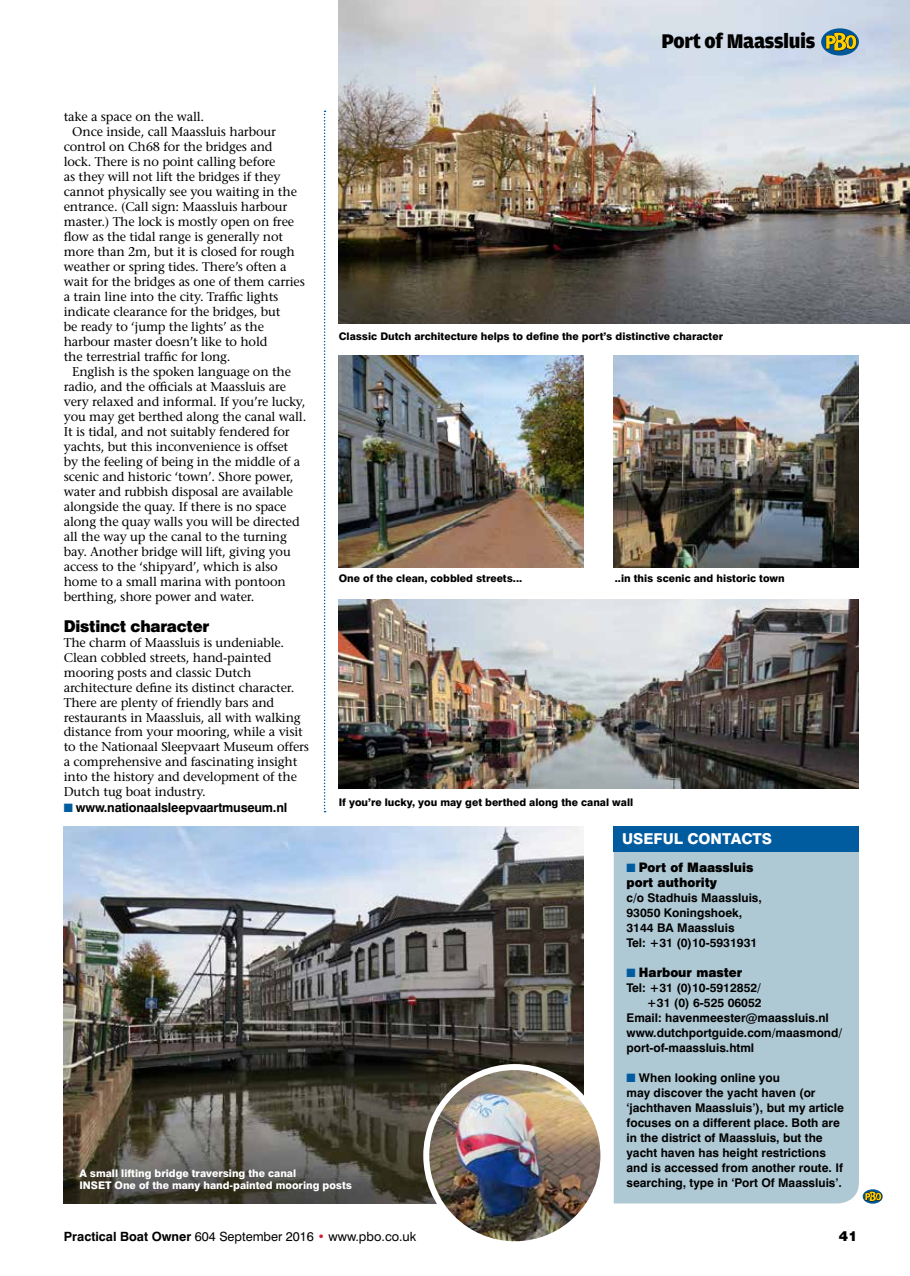
<style>
.page{position:relative;width:910px;height:1276px;background:#fff}
.page>*{position:absolute;margin:0;border:0;box-sizing:border-box;transform-origin:0 0}
.t1{font:900 21px "Amplitude";letter-spacing:-.02em;color:#000}
.t2{font:15px "Swiss 721 BT Black No 2";letter-spacing:-.015em;color:#000}
.t3{font:800 15px "Swiss 721 BT";color:#fff}
.t4{font:12.75px/15px "Stone Serif";letter-spacing:-.015em;color:#000}
.t5{font:12.75px "Swiss 721 BT";color:#000}
.t6{font:700 12.75px "Swiss 721 BT";letter-spacing:-.015em;color:#000}
.t7{font:12.75px "Swiss 721 BT Black No 2";color:#000}
.t8{font:700 12px/15px "Swiss 721 BT";color:#000}
.t9{font:12px/15px "Swiss 721 BT Black No 2";color:#000}
.t10{font:800 10.5px "Swiss 721 BT";color:#000}
.t11{font:800 10.5px/12px "Swiss 721 BT";color:#fff}
.s1{color:#005b9f}
.s2{font-weight:700}
.s3{color:#ca2334}
</style>
<div class="page">
<svg style="left:863px;top:1189px;width:20px;height:14px"></svg>
<svg style="left:865px;top:1191px;width:16px;height:10px"></svg>
<div style="left:614px;top:851px;width:245px;height:352px;background:#afc9d4"></div>
<div style="left:614px;top:826px;width:245px;height:25px;background:#005b9f"></div>
<img style="left:339px;top:1px;width:570px;height:322px">
<img style="left:64px;top:826px;width:520px;height:377px">
<img style="left:339px;top:355px;width:245px;height:213px">
<img style="left:614px;top:355px;width:245px;height:213px">
<img style="left:339px;top:600px;width:520px;height:188px">
<img style="left:426px;top:1067px;width:177px;height:177px;border-radius:89px">
<div style="left:423px;top:1064px;width:183px;height:183px;border:6px solid #fff;border-radius:50%"></div>
<svg style="left:821px;top:28px;width:38px;height:28px"></svg>
<svg style="left:826px;top:33px;width:30px;height:18px"></svg>
<svg style="left:324px;top:111px;width:2px;height:701px"></svg>
<p class="t4" style="left:64px;top:109px;width:142px">take a space on the wall.</p>
<p class="t4" style="left:72px;top:124px;width:205px">Once inside, call Maassluis harbour</p>
<p class="t4" style="left:64px;top:139px;width:210px">control on Ch68 for the bridges and</p>
<p class="t4" style="left:64px;top:154px;width:213px">lock. There is no point calling before</p>
<p class="t4" style="left:64px;top:169px;width:218px">as they will not lift the bridges if they</p>
<p class="t4" style="left:64px;top:184px;width:235px">cannot physically see you waiting in the</p>
<p class="t4" style="left:64px;top:199px;width:225px">entrance. (Call sign: Maassluis harbour</p>
<p class="t4" style="left:64px;top:214px;width:232px">master.) The lock is mostly open on free</p>
<p class="t4" style="left:64px;top:229px;width:221px">flow as the tidal range is generally not</p>
<p class="t4" style="left:64px;top:244px;width:233px">more than 2m, but it is closed for rough</p>
<p class="t4" style="left:64px;top:259px;width:224px">weather or spring tides. There’s often a</p>
<p class="t4" style="left:64px;top:274px;width:243px">wait for the bridges as one of them carries</p>
<p class="t4" style="left:64px;top:289px;width:216px">a train line into the city. Traffic lights</p>
<p class="t4" style="left:64px;top:304px;width:218px">indicate clearance for the bridges, but</p>
<p class="t4" style="left:64px;top:319px;width:202px">be ready to ‘jump the lights’ as the</p>
<p class="t4" style="left:64px;top:334px;width:205px">harbour master doesn’t like to hold</p>
<p class="t4" style="left:64px;top:349px;width:168px">the terrestrial traffic for long.</p>
<p class="t4" style="left:72px;top:364px;width:220px">English is the spoken language on the</p>
<p class="t4" style="left:64px;top:379px;width:224px">radio, and the officials at Maassluis are</p>
<p class="t4" style="left:64px;top:394px;width:243px">very relaxed and informal. If you’re lucky,</p>
<p class="t4" style="left:64px;top:409px;width:244px">you may get berthed along the canal wall.</p>
<p class="t4" style="left:64px;top:424px;width:227px">It is tidal, and not suitably fendered for</p>
<p class="t4" style="left:64px;top:439px;width:226px">yachts, but this inconvenience is offset</p>
<p class="t4" style="left:64px;top:454px;width:238px">by the feeling of being in the middle of a</p>
<p class="t4" style="left:64px;top:469px;width:231px">scenic and historic ‘town’. Shore power,</p>
<p class="t4" style="left:64px;top:484px;width:231px">water and rubbish disposal are available</p>
<p class="t4" style="left:64px;top:499px;width:224px">alongside the quay. If there is no space</p>
<p class="t4" style="left:64px;top:514px;width:237px">along the quay walls you will be directed</p>
<p class="t4" style="left:64px;top:529px;width:225px">all the way up the canal to the turning</p>
<p class="t4" style="left:64px;top:544px;width:228px">bay. Another bridge will lift, giving you</p>
<p class="t4" style="left:64px;top:559px;width:215px">access to the ‘shipyard’, which is also</p>
<p class="t4" style="left:64px;top:574px;width:223px">home to a small marina with pontoon</p>
<p class="t4" style="left:64px;top:589px;width:192px">berthing, shore power and water.</p>
<p class="t2" style="left:64px;top:615px;width:147px">Distinct character</p>
<p class="t4" style="left:64px;top:634px;width:247px">The charm of Maassluis is undeniable.<br>Clean cobbled streets, hand-painted mooring posts and classic Dutch architecture define its distinct character.<br>There are plenty of friendly bars and restaurants in Maassluis, all with walking distance from your mooring, while a visit to the Nationaal Sleepvaart Museum offers a comprehensive and fascinating insight into the history and development of the Dutch tug boat industry.</p>
<p class="t6" style="left:64px;top:799px;width:225px"><span class="s1">■</span> www.nationaalsleepvaartmuseum.nl</p>
<h1 class="t1" style="left:661px;top:30px;width:155px">Port of Maassluis</h1>
<p class="t10" style="left:339px;top:330px;width:386px">Classic Dutch architecture helps to define the port’s distinctive character</p>
<p class="t10" style="left:339px;top:571px;width:185px">One of the clean, cobbled streets...</p>
<p class="t10" style="left:615px;top:571px;width:171px">..in this scenic and historic town</p>
<p class="t10" style="left:339px;top:796px;width:296px">If you’re lucky, you may get berthed along the canal wall</p>
<p class="t3" style="left:622px;top:829px;width:151px">USEFUL CONTACTS</p>
<p class="t11" style="left:79px;top:1167px;width:274px">A small lifting bridge traversing the canal<br>INSET One of the many hand-painted mooring posts</p>
<p class="t9" style="left:626px;top:859px;width:128px"><span class="s1">■</span> Port of Maassluis port authority</p>
<p class="t8" style="left:626px;top:890px;width:137px">c/o Stadhuis Maassluis,<br>93050 Koningshoek,<br>3144 BA Maassluis<br>Tel: +31 (0)10-5931931</p>
<p class="t9" style="left:626px;top:964px;width:117px"><span class="s1">■</span> Harbour master</p>
<p class="t8" style="left:626px;top:980px;width:136px">Tel: +31 (0)10-5912852/</p>
<p class="t8" style="left:647px;top:995px;width:116px">+31 (0) 6-525 06052</p>
<p class="t8" style="left:626px;top:1010px;width:204px">Email: havenmeester@maassluis.nl</p>
<p class="t8" style="left:626px;top:1025px;width:217px">www.dutchportguide.com/maasmond/</p>
<p class="t8" style="left:626px;top:1040px;width:129px">port-of-maassluis.html</p>
<p class="t8" style="left:626px;top:1070px;width:219px"><span class="s1">■</span> When looking online you<br>may discover the yacht haven (or ‘jachthaven Maassluis’), but my article focuses on a different place. Both are in the district of Maassluis, but the yacht haven has height restrictions and is accessed from another route. If searching, type in ‘Port Of Maassluis’.</p>
<p class="t5" style="left:64px;top:1228px;width:354px"><span class="s2">Practical Boat Owner</span> 604 September 2016 <span class="s3">•</span> www.pbo.co.uk</p>
<p class="t7" style="left:839px;top:1227px;width:20px">41</p>
</div>
